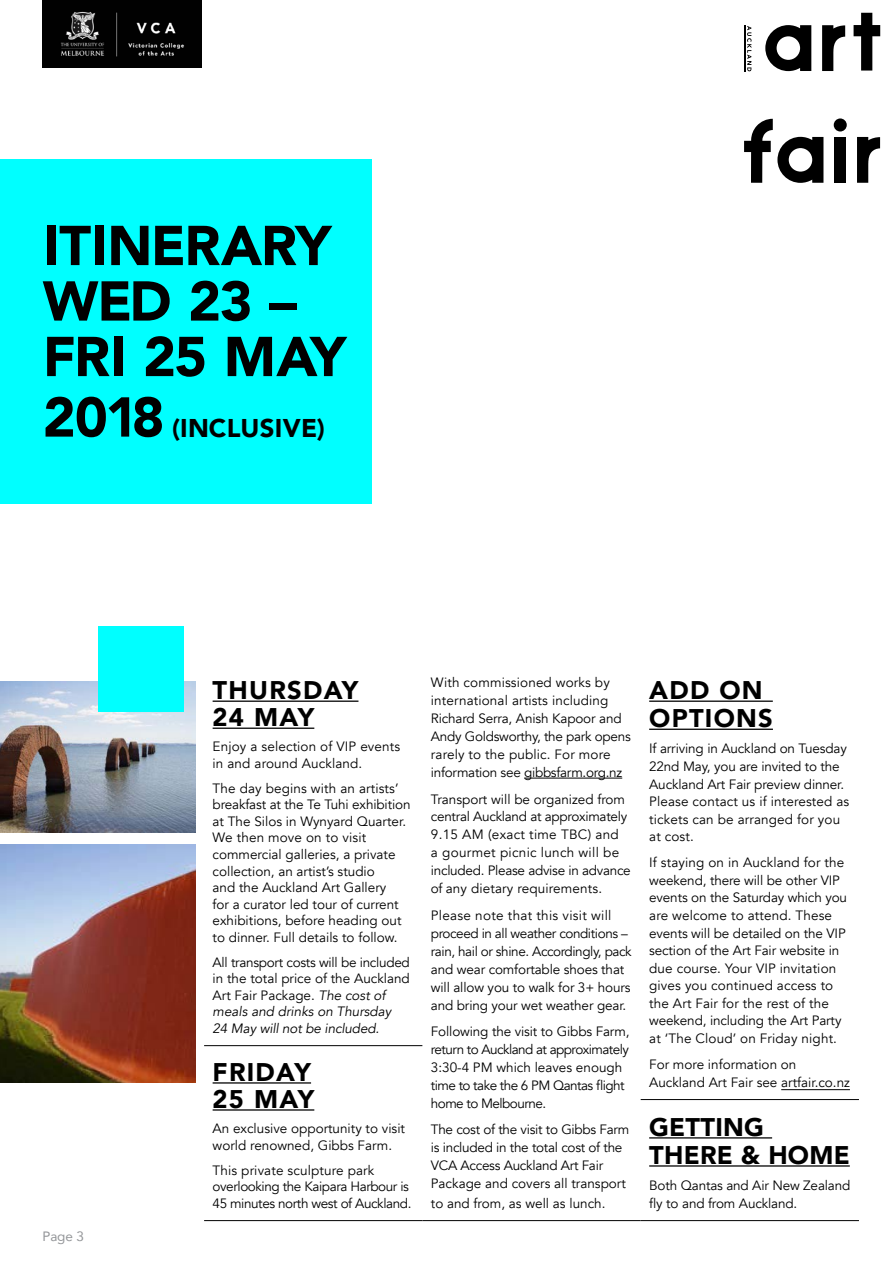
<style>
.page{position:relative;width:893px;height:1263px;background:#fff}
.page>*{position:absolute;margin:0;border:0;box-sizing:border-box;transform-origin:0 0}
.t1{font:900 55.5px/55.5px "Avenir";letter-spacing:-.02em;color:#000}
.t2{font:900 25.65px "Avenir";letter-spacing:.015em;color:#000}
.t3{font:900 25.5px/27px "Avenir";letter-spacing:.05em;color:#000}
.t4{font:900 25.5px/28px "Avenir";letter-spacing:.01em;color:#000}
.t5{font:13.5px/17.5px "Avenir";color:#000}
.t6{font:13.5px/18px "Avenir";letter-spacing:-.04em;color:#000}
.t7{font:13.5px/18px "Avenir";letter-spacing:-.02em;color:#000}
.t8{font:13.5px/16.5px "Avenir";letter-spacing:-.03em;color:#000}
.t9{font:13.5px "Avenir";color:#939598}
.s1{font-size:55.5px}
.s2{font-style:italic}
</style>
<div class="page">
<hr style="left:213px;top:700px;width:145px;height:2px;background:#000">
<hr style="left:213px;top:727px;width:101px;height:2px;background:#000">
<hr style="left:204px;top:1045px;width:218px;height:1px;background:#000">
<hr style="left:213px;top:1082px;width:98px;height:1px;background:#000">
<hr style="left:213px;top:1109px;width:101px;height:1px;background:#000">
<hr style="left:204px;top:1220px;width:218px;height:1px;background:#000">
<hr style="left:524px;top:778px;width:98px;height:1px;background:#000">
<hr style="left:422px;top:1220px;width:219px;height:1px;background:#000">
<hr style="left:649px;top:700px;width:124px;height:2px;background:#000">
<hr style="left:649px;top:729px;width:124px;height:1px;background:#000">
<hr style="left:641px;top:1099px;width:218px;height:1px;background:#000">
<hr style="left:781px;top:1089px;width:69px;height:1px;background:#000">
<hr style="left:649px;top:1137px;width:123px;height:1px;background:#000">
<hr style="left:649px;top:1165px;width:201px;height:1px;background:#000">
<hr style="left:641px;top:1220px;width:218px;height:1px;background:#000">
<img style="left:0;top:681px;width:196px;height:151px">
<img style="left:0;top:844px;width:196px;height:238px">
<div style="left:99px;top:626px;width:85px;height:85px;background:#0ff"></div>
<img style="left:43px;top:0;width:159px;height:67px">
<div style="left:835px;top:137px;width:11px;height:46px;background:#000"></div>
<svg style="left:857px;top:137px;width:23px;height:46px"></svg>
<svg style="left:744px;top:119px;width:79px;height:64px"></svg>
<div style="left:834px;top:118px;width:13px;height:13px;background:#000;border-radius:50%"></div>
<svg style="left:765px;top:25px;width:46px;height:46px"></svg>
<svg style="left:822px;top:25px;width:23px;height:46px"></svg>
<svg style="left:854px;top:13px;width:26px;height:58px"></svg>
<svg style="left:747px;top:26px;width:4px;height:45px"></svg>
<hr style="left:744px;top:25px;width:1px;height:46px;background:#000">
<div style="left:0;top:159px;width:372px;height:344px;background:#0ff"></div>
<h1 class="t1" style="left:43px;top:217px;width:305px">ITINERARY<br>WED 23 –<br>FRI 25 MAY</h1>
<h2 class="t2" style="left:43px;top:406px;width:284px"><span class="s1">2018</span> (INCLUSIVE)</h2>
<p class="t9" style="left:43px;top:1225px;width:43px">Page 3</p>
<h3 class="t3" style="left:213px;top:676px;width:147px">THURSDAY<br>24 MAY</h3>
<p class="t5" style="left:213px;top:739px;width:189px;line-height:16.5px">Enjoy a selection of VIP events in and around Auckland.</p>
<p class="t5" style="left:213px;top:780px;width:199px;line-height:16.5px">The day begins with an artists’ breakfast at the Te Tuhi exhibition at The Silos in Wynyard Quarter.<br>We then move on to visit commercial galleries, a private collection, an artist’s studio<br>and the Auckland Art Gallery<br>for a curator led tour of current exhibitions, before heading out to dinner. Full details to follow.</p>
<p class="t5" style="left:213px;top:954px;width:199px;line-height:16.5px">All transport costs will be included in the total price of the Auckland<br>Art Fair Package. <span class="s2">The cost of meals and drinks on Thursday<br>24 May will not be included.</span></p>
<h3 class="t3" style="left:213px;top:1058px;width:103px">FRIDAY<br>25 MAY</h3>
<p class="t5" style="left:213px;top:1120px;width:194px;line-height:16.5px">An exclusive opportunity to visit world renowned, Gibbs Farm.</p>
<p class="t8" style="left:213px;top:1162px;width:200px">This private sculpture park overlooking the Kaipara Harbour is<br>45 minutes north west of Auckland.</p>
<p class="t5" style="left:431px;top:674px;width:201px;line-height:18px">With commissioned works by international artists including<br>Richard Serra, Anish Kapoor and<br>Andy Goldsworthy, the park opens rarely to the public. For more information see gibbsfarm.org.nz</p>
<p class="t5" style="left:431px;top:790px;width:201px;line-height:18px">Transport will be organized from central Auckland at approximately<br>9.15 AM (exact time TBC) and<br>a gourmet picnic lunch will be included. Please advise in advance of any dietary requirements.</p>
<p class="t5" style="left:431px;top:906px;width:202px;line-height:18px">Please note that this visit will proceed in all weather conditions – rain, hail or shine. Accordingly, pack and wear comfortable shoes that will allow you to walk for 3+ hours and bring your wet weather gear.</p>
<p class="t6" style="left:431px;top:1022px;width:200px">Following the visit to Gibbs Farm, return to Auckland at approximately<br>3:30-4 PM which leaves enough time to take the 6 PM Qantas flight home to Melbourne.</p>
<p class="t7" style="left:431px;top:1121px;width:200px">The cost of the visit to Gibbs Farm is included in the total cost of the<br>VCA Access Auckland Art Fair<br>Package and covers all transport</p>
<p class="t5" style="left:431px;top:1194px;width:176px">to and from, as well as lunch.</p>
<h3 class="t3" style="left:649px;top:676px;width:125px;line-height:28px">ADD ON<br>OPTIONS</h3>
<p class="t5" style="left:649px;top:740px;width:202px">If arriving in Auckland on Tuesday<br>22nd May, you are invited to the<br>Auckland Art Fair preview dinner.<br>Please contact us if interested as tickets can be arranged for you at cost.</p>
<p class="t5" style="left:649px;top:854px;width:199px">If staying on in Auckland for the weekend, there will be other VIP events on the Saturday which you are welcome to attend. These events will be detailed on the VIP section of the Art Fair website in due course. Your VIP invitation gives you continued access to the Art Fair for the rest of the weekend, including the Art Party at ‘The Cloud’ on Friday night.</p>
<p class="t5" style="left:649px;top:1056px;width:202px">For more information on<br>Auckland Art Fair see artfair.co.nz</p>
<h3 class="t4" style="left:649px;top:1112px;width:202px">GETTING<br>THERE &amp; HOME</h3>
<p class="t5" style="left:649px;top:1177px;width:203px">Both Qantas and Air New Zealand fly to and from Auckland.</p>
</div>
